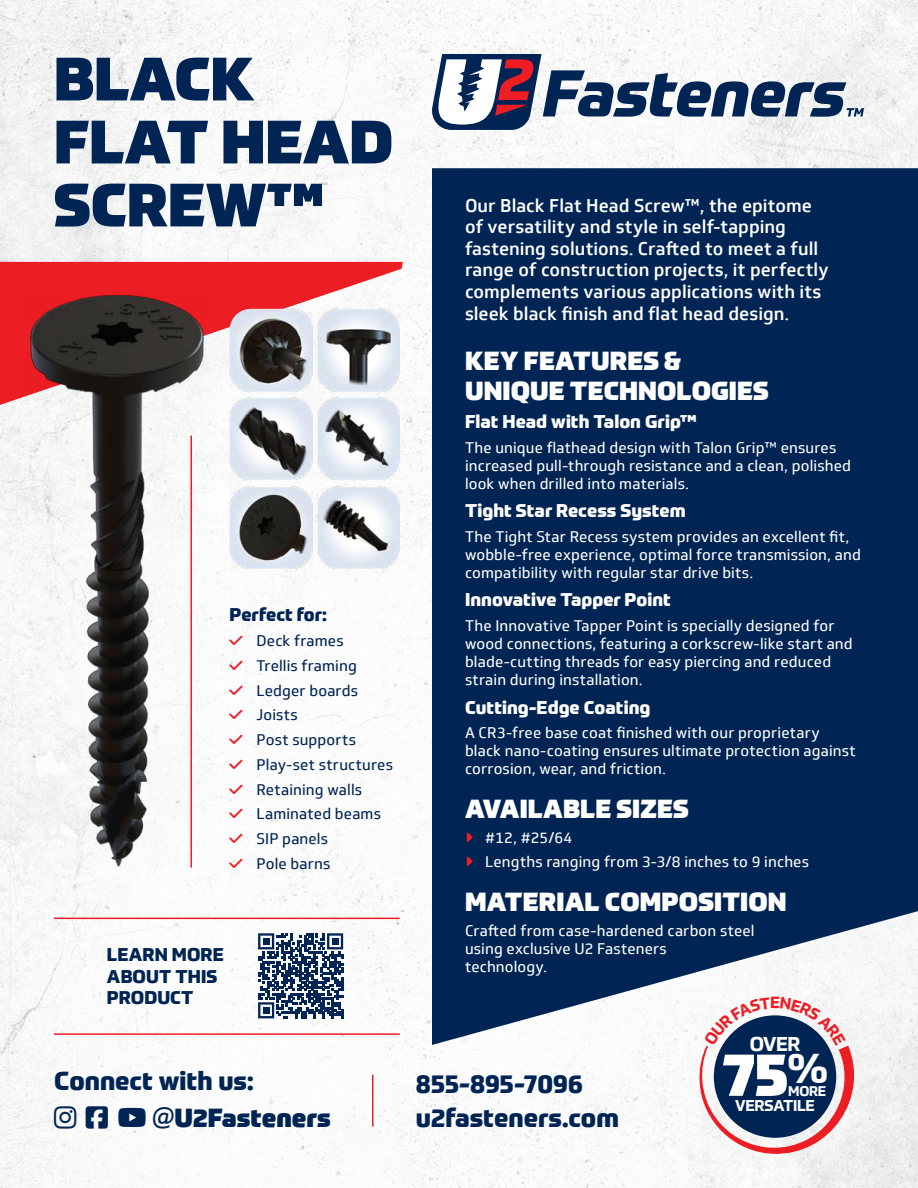
<style>
.page{position:relative;width:918px;height:1188px;background:#fff}
.page>*{position:absolute;margin:0;border:0;box-sizing:border-box;transform-origin:0 0}
.t1{font:900 60.6px "Prometo";color:#fff}
.t2{font:900 60px/63px "Prometo";color:#002453}
.t3{font:900 25.5px/30px "Prometo";letter-spacing:.005em;color:#fff}
.t4{font:800 25.5px/33.8px "Prometo";color:#002453}
.t5{font:700 19.5px "Prometo";color:#fff}
.t6{font:500 18px/21.6px "Soleto";color:#fff}
.t7{font:800 18px "Prometo";letter-spacing:.005em;color:#fff}
.t8{font:800 18px/21.6px "Prometo";letter-spacing:.005em;color:#002453}
.t9{font:700 15.3px "Prometo";letter-spacing:-.02em;color:#fff}
.t10{font:15px/18px "Soleto";letter-spacing:.01em;color:#fff}
.t11{font:15px "Soleto";letter-spacing:.01em;color:#002453}
.t12{font:700 13.65px "Prometo";color:#fff}
.s1{color:#ed1d24}
.s2{font-family:"Soleto";font-weight:400}
.s3{font-weight:900}
</style>
<div class="page">
<img style="left:0;top:0;width:918px;height:1188px">
<svg style="left:0;top:262px;width:403px;height:143px;fill:#ed1d24"></svg>
<img style="left:27px;top:292px;width:179px;height:576px">
<svg style="left:432px;top:54px;width:432px;height:76px"></svg>
<div style="left:432px;top:168px;width:486px;height:877px;background:#002453"></div>
<svg style="left:258px;top:933px;width:85px;height:85px"></svg>
<div style="left:263px;top:1007px;width:7px;height:7px;background:#002453"></div>
<hr style="left:54px;top:1033px;width:346px;height:2px;background:#ed1d24">
<hr style="left:54px;top:918px;width:346px;height:1px;background:#ed1d24">
<hr style="left:190px;top:436px;width:2px;height:432px;background:#ed1d24">
<img style="left:230px;top:486px;width:82px;height:83px">
<img style="left:317px;top:309px;width:83px;height:82px">
<img style="left:230px;top:309px;width:82px;height:82px">
<img style="left:317px;top:397px;width:83px;height:83px">
<img style="left:230px;top:397px;width:82px;height:83px">
<img style="left:317px;top:486px;width:83px;height:83px">
<hr style="left:372px;top:1075px;width:1px;height:52px;background:#ed1d24">
<svg style="left:467px;top:832px;width:5px;height:10px"></svg>
<svg style="left:467px;top:857px;width:5px;height:9px"></svg>
<svg style="left:54px;top:1106px;width:22px;height:22px"></svg>
<svg style="left:86px;top:1106px;width:22px;height:22px"></svg>
<svg style="left:118px;top:1107px;width:28px;height:20px"></svg>
<svg style="left:699px;top:997px;width:157px;height:159px"></svg>
<h2 class="t2" style="left:54px;top:48px;width:341px">BLACK<br>FLAT HEAD<br>SCREW™</h2>
<p class="t8" style="left:230px;top:604px;width:99px">Perfect for:</p>
<p class="t11" style="left:230px;top:632px;width:116px"><span class="s1">✓</span> Deck frames</p>
<p class="t11" style="left:230px;top:656px;width:129px"><span class="s1">✓</span> Trellis framing</p>
<p class="t11" style="left:230px;top:681px;width:130px"><span class="s1">✓</span> Ledger boards</p>
<p class="t11" style="left:230px;top:706px;width:70px"><span class="s1">✓</span> Joists</p>
<p class="t11" style="left:230px;top:731px;width:128px"><span class="s1">✓</span> Post supports</p>
<p class="t11" style="left:230px;top:755px;width:165px"><span class="s1">✓</span> Play-set structures</p>
<p class="t11" style="left:230px;top:780px;width:134px"><span class="s1">✓</span> Retaining walls</p>
<p class="t11" style="left:230px;top:805px;width:153px"><span class="s1">✓</span> Laminated beams</p>
<p class="t11" style="left:230px;top:830px;width:100px"><span class="s1">✓</span> SIP panels</p>
<p class="t11" style="left:230px;top:854px;width:102px"><span class="s1">✓</span> Pole barns</p>
<p class="t8" style="left:107px;top:944px;width:118px">LEARN MORE<br>ABOUT THIS<br>PRODUCT</p>
<h3 class="t4" style="left:152px;top:1062px;width:180px;line-height:36.8px;text-indent:-98px">Connect with us: <span class="s2">@</span><span class="s3">U2Fasteners</span></h3>
<p class="t6" style="left:465px;top:195px;width:365px">Our Black Flat Head Screw™, the epitome of versatility and style in self-tapping fastening solutions. Crafted to meet a full range of construction projects, it perfectly complements various applications with its sleek black finish and flat head design.</p>
<h3 class="t3" style="left:465px;top:346px;width:305px">KEY FEATURES &amp;<br>UNIQUE TECHNOLOGIES</h3>
<p class="t7" style="left:465px;top:410px;width:233px">Flat Head with Talon Grip™</p>
<p class="t10" style="left:465px;top:439px;width:387px">The unique flathead design with Talon Grip™ ensures increased pull-through resistance and a clean, polished look when drilled into materials.</p>
<p class="t7" style="left:465px;top:499px;width:222px">Tight Star Recess System</p>
<p class="t10" style="left:465px;top:528px;width:398px">The Tight Star Recess system provides an excellent fit, wobble-free experience, optimal force transmission, and compatibility with regular star drive bits.</p>
<p class="t7" style="left:465px;top:589px;width:207px">Innovative Tapper Point</p>
<p class="t10" style="left:465px;top:617px;width:389px">The Innovative Tapper Point is specially designed for wood connections, featuring a corkscrew-like start and blade-cutting threads for easy piercing and reduced strain during installation.</p>
<p class="t7" style="left:465px;top:696px;width:187px">Cutting-Edge Coating</p>
<p class="t10" style="left:465px;top:724px;width:392px">A CR3-free base coat finished with our proprietary black nano-coating ensures ultimate protection against corrosion, wear, and friction.</p>
<h3 class="t3" style="left:465px;top:794px;width:225px">AVAILABLE SIZES</h3>
<p class="t10" style="left:485px;top:825px;width:325px;line-height:24.8px">#12, #25/64<br>Lengths ranging from 3-3/8 inches to 9 inches</p>
<h3 class="t3" style="left:465px;top:887px;width:323px">MATERIAL COMPOSITION</h3>
<p class="t10" style="left:465px;top:921px;width:291px">Crafted from case-hardened carbon steel using exclusive U2 Fasteners<br>technology.</p>
<h3 class="t4" style="left:416px;top:1067px;width:204px">855-895-7096 u2fasteners.com</h3>
<h3 class="t5" style="left:750px;top:1031px;width:52px">OVER</h3>
<h1 class="t1" style="left:722px;top:1036px;width:107px">75<sup>%</sup></h1>
<p class="t12" style="left:788px;top:1082px;width:40px">MORE</p>
<p class="t9" style="left:735px;top:1096px;width:81px">VERSATILE</p>
</div>
